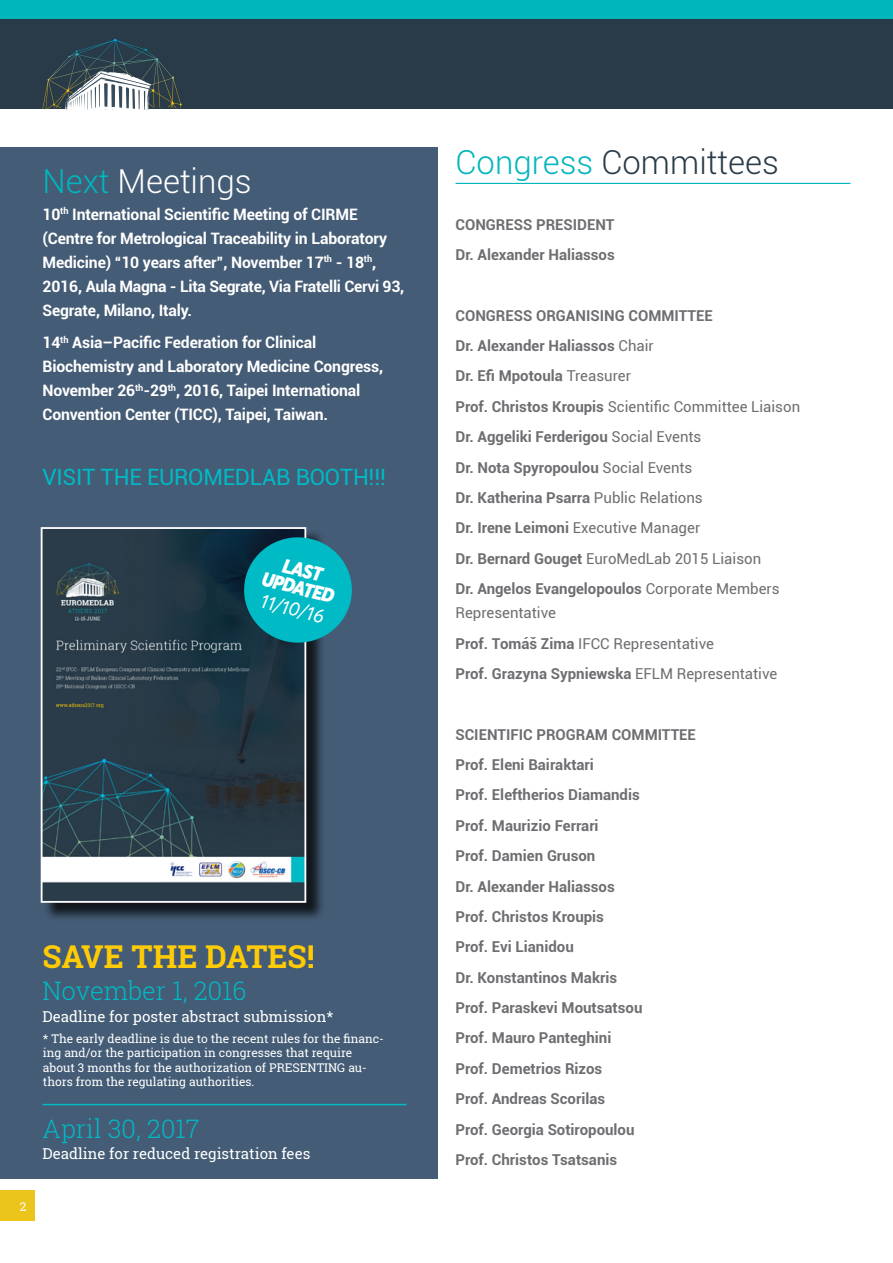
<style>
.page{position:relative;width:893px;height:1263px;background:#fff}
.page>*{position:absolute;margin:0;border:0;box-sizing:border-box;transform-origin:0 0}
.t1{font:300 33px "Roboto";color:#293a48}
.t2{font:300 33px "Roboto";color:#fff}
.t3{font:700 31.5px "Roboto Slab";color:#ffcb05}
.t4{font:300 25.5px "Roboto Slab";color:#00bac6}
.t5{font:22.5px "Roboto";letter-spacing:-.01em;color:#00bac6}
.t6{font:italic 900 19.65px/17.7px "Averta Std";color:#fff;text-align:center}
.t7{font:italic 19.65px "Averta Std";color:#fff}
.t8{font:700 15.75px/24px "Roboto";letter-spacing:-.01em;color:#fff}
.t9{font:700 15px/30.5px "Roboto";color:#6d6e71}
.t10{font:15px/30.3px "Roboto";color:#6d6e71}
.t11{font:15px "Roboto Slab";color:#fff}
.t12{font:12px/14.4px "Roboto Slab";color:#fff}
.s1{color:#00b6bd}
.s2{font-weight:400}
.s3{font-weight:700}
</style>
<div class="page">
<div style="left:0;top:1189px;width:35px;height:31px;background:#ebc41c"></div>
<div style="left:0;top:0;width:893px;height:108px;background:#293a48"></div>
<div style="left:0;top:0;width:893px;height:18px;background:#00b6bd"></div>
<svg style="left:43px;top:39px;width:139px;height:70px"></svg>
<hr style="left:455px;top:183px;width:395px;height:1px;background:#00b6bd">
<div style="left:0;top:148px;width:437px;height:1031px;background:#445c75"></div>
<hr style="left:43px;top:1104px;width:363px;height:1px;background:#00bac6">
<div style="left:43px;top:529px;width:282px;height:393px;background:#000;opacity:.75"></div>
<img style="left:44px;top:530px;width:259px;height:370px">
<div style="left:41px;top:527px;width:265px;height:376px;border:2px solid #fff"></div>
<svg style="left:238px;top:532px;width:114px;height:116px;background:#0b909e"></svg>
<h1 class="t2" style="left:43px;top:158px;width:211px"><span class="s1">Next</span> Meetings</h1>
<p class="t8" style="left:43px;top:201px;width:363px">10<sup>th</sup> International Scientific Meeting of CIRME (Centre for Metrological Traceability in Laboratory Medicine) “10 years after”, November 17<sup>th</sup> - 18<sup>th</sup>, 2016, Aula Magna - Lita Segrate, Via Fratelli Cervi 93, Segrate, Milano, Italy.</p>
<p class="t8" style="left:43px;top:330px;width:342px">14<sup>th</sup> Asia–Pacific Federation for Clinical Biochemistry and Laboratory Medicine Congress, November 26<sup>th</sup>-29<sup>th</sup>, 2016, Taipei International Convention Center (TICC), Taipei, Taiwan.</p>
<h3 class="t5" style="left:43px;top:461px;width:345px">VISIT THE EUROMEDLAB BOOTH!!!</h3>
<h3 class="t6" style="left:268px;top:554px;width:76px;rotate:14deg">LAST<br>UPDATED</h3>
<h3 class="t7" style="left:264px;top:589px;width:67px;rotate:14deg">11/10/16</h3>
<p class="t12" style="left:20px;top:1199px;width:8px">2</p>
<h2 class="t3" style="left:43px;top:935px;width:274px">SAVE THE DATES!</h2>
<h3 class="t4" style="left:43px;top:974px;width:205px">November 1, 2016</h3>
<p class="t11" style="left:43px;top:1006px;width:292px">Deadline for poster abstract submission*</p>
<p class="t12" style="left:43px;top:1031px;width:342px">* The early deadline is due to the recent rules for the financ&shy;ing and/or the participation in congresses that require about 3 months for the authorization of PRESENTING au&shy;thors from the regulating authorities.</p>
<h3 class="t4" style="left:43px;top:1111px;width:159px">April 30, 2017</h3>
<p class="t11" style="left:43px;top:1143px;width:269px">Deadline for reduced registration fees</p>
<h1 class="t1" style="left:455px;top:139px;width:325px"><span class="s1">Congress</span> Committees</h1>
<p class="t9" style="left:455px;top:208px;width:161px">CONGRESS PRESIDENT<br>Dr. Alexander Haliassos</p>
<p class="t9" style="left:455px;top:300px;width:346px">CONGRESS ORGANISING COMMITTEE<br>Dr. Alexander Haliassos <span class="s2">Chair<br></span>Dr. Efi Mpotoula <span class="s2">Treasurer<br></span>Prof. Christos Kroupis <span class="s2">Scientific Committee Liaison </span>Dr. Aggeliki Ferderigou <span class="s2">Social Events<br></span>Dr. Nota Spyropoulou <span class="s2">Social Events<br></span>Dr. Katherina Psarra <span class="s2">Public Relations<br></span>Dr. Irene Leimoni <span class="s2">Executive Manager<br></span>Dr. Bernard Gouget <span class="s2">EuroMedLab 2015 Liaison<br></span>Dr. Angelos Evangelopoulos <span class="s2">Corporate Members</span></p>
<p class="t10" style="left:455px;top:597px;width:323px">Representative<br><span class="s3">Prof. Tomáš Zima</span> IFCC Representative<br><span class="s3">Prof. Grazyna Sypniewska</span> EFLM Representative</p>
<p class="t9" style="left:455px;top:718px;width:242px">SCIENTIFIC PROGRAM COMMITTEE<br>Prof. Eleni Bairaktari<br>Prof. Eleftherios Diamandis<br>Prof. Maurizio Ferrari<br>Prof. Damien Gruson<br>Dr. Alexander Haliassos<br>Prof. Christos Kroupis<br>Prof. Evi Lianidou<br>Dr. Konstantinos Makris<br>Prof. Paraskevi Moutsatsou<br>Prof. Mauro Panteghini<br>Prof. Demetrios Rizos<br>Prof. Andreas Scorilas<br>Prof. Georgia Sotiropoulou<br>Prof. Christos Tsatsanis</p>
</div>
